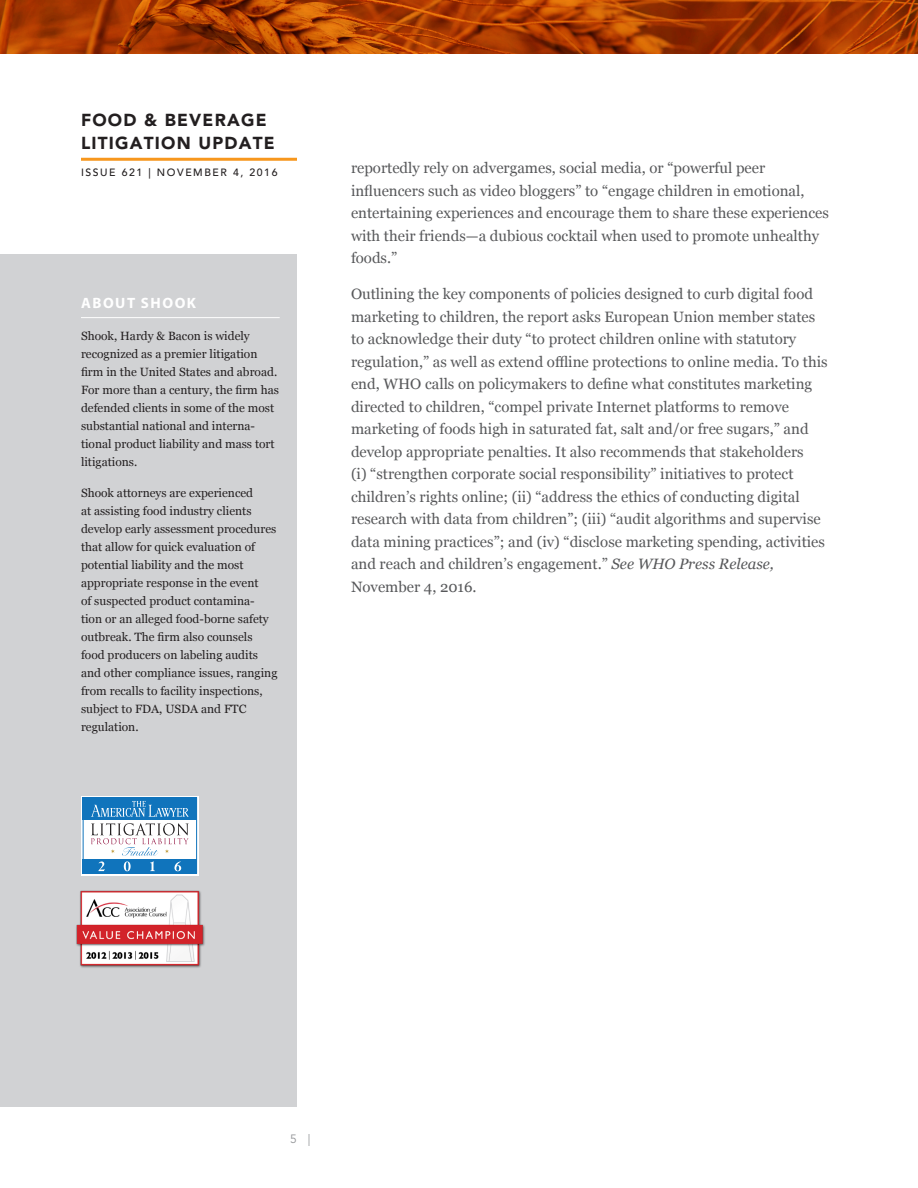
<style>
.page{position:relative;width:918px;height:1188px;background:#fff}
.page>*{position:absolute;margin:0;border:0;box-sizing:border-box;transform-origin:0 0}
.t1{font:900 17.25px/22.5px "Avenir LT Std";letter-spacing:.07em;color:#231f20}
.Body{font:15px/22.5px "Georgia";color:#57585a}
.t2{font:700 15px "Myriad Pro";letter-spacing:.1em;color:#fff}
.Body-2{font:12px/18px "Georgia";color:#231f20}
.t3{font:12px "Avenir LT Std";color:#939598}
.t4{font:500 10.5px "Avenir LT Std";letter-spacing:.15em;color:#231f20}
.s1{font-style:italic}
</style>
<div class="page">
<hr style="left:81px;top:158px;width:216px;height:3px;background:#f7971d">
<svg style="left:0;top:0;width:918px;height:54px;background:#a63b02"></svg>
<div style="left:0;top:255px;width:297px;height:852px;background:#d1d2d4"></div>
<hr style="left:81px;top:317px;width:199px;height:1px;background:#fff">
<img style="left:76px;top:890px;width:129px;height:78px">
<svg style="left:81px;top:796px;width:118px;height:79px"></svg>
<div style="left:83px;top:797px;width:114px;height:23px;background:#1074bc"></div>
<div style="left:83px;top:797px;width:114px;height:76px;border:1px solid #1074bc"></div>
<div style="left:83px;top:859px;width:114px;height:14px;background:#1074bc"></div>
<svg style="left:91px;top:801px;width:98px;height:16px"></svg>
<svg style="left:91px;top:823px;width:98px;height:48px"></svg>
<p class="t1" style="left:81px;top:109px;width:195px">FOOD &amp; BEVERAGE<br>LITIGATION UPDATE</p>
<p class="t4" style="left:81px;top:166px;width:198px">ISSUE 621 | NOVEMBER 4, 2016</p>
<p class="t2" style="left:81px;top:293px;width:116px">ABOUT SHOOK</p>
<p class="Body-2" style="left:81px;top:327px;width:199px">Shook, Hardy &amp; Bacon is widely recognized as a premier litigation firm in the United States and abroad.<br>For more than a century, the firm has defended clients in some of the most substantial national and interna&shy;tional product liability and mass tort litigations.</p>
<p class="Body-2" style="left:81px;top:484px;width:198px">Shook attorneys are experienced<br>at assisting food industry clients develop early assessment procedures that allow for quick evaluation of potential liability and the most appropriate response in the event<br>of suspected product contamina&shy;tion or an alleged food-borne safety outbreak. The firm also counsels food producers on labeling audits and other compliance issues, ranging from recalls to facility inspections, subject to FDA, USDA and FTC regulation.</p>
<p class="Body" style="left:351px;top:157px;width:480px">reportedly rely on advergames, social media, or “powerful peer influencers such as video bloggers” to “engage children in emotional, entertaining experiences and encourage them to share these experiences with their friends—a dubious cocktail when used to promote unhealthy foods.”</p>
<p class="Body" style="left:351px;top:283px;width:478px">Outlining the key components of policies designed to curb digital food marketing to children, the report asks European Union member states to acknowledge their duty “to protect children online with statutory regulation,” as well as extend offline protections to online media. To this end, WHO calls on policymakers to define what constitutes marketing directed to children, “compel private Internet platforms to remove marketing of foods high in saturated fat, salt and/or free sugars,” and develop appropriate penalties. It also recommends that stakeholders<br>(i) “strengthen corporate social responsibility” initiatives to protect children’s rights online; (ii) “address the ethics of conducting digital research with data from children”; (iii) “audit algorithms and supervise data mining practices”; and (iv) “disclose marketing spending, activities and reach and children’s engagement.” <span class="s1">See WHO Press Release, </span>November 4, 2016.</p>
<p class="t3" style="left:290px;top:1132px;width:22px">5 |</p>
</div>
